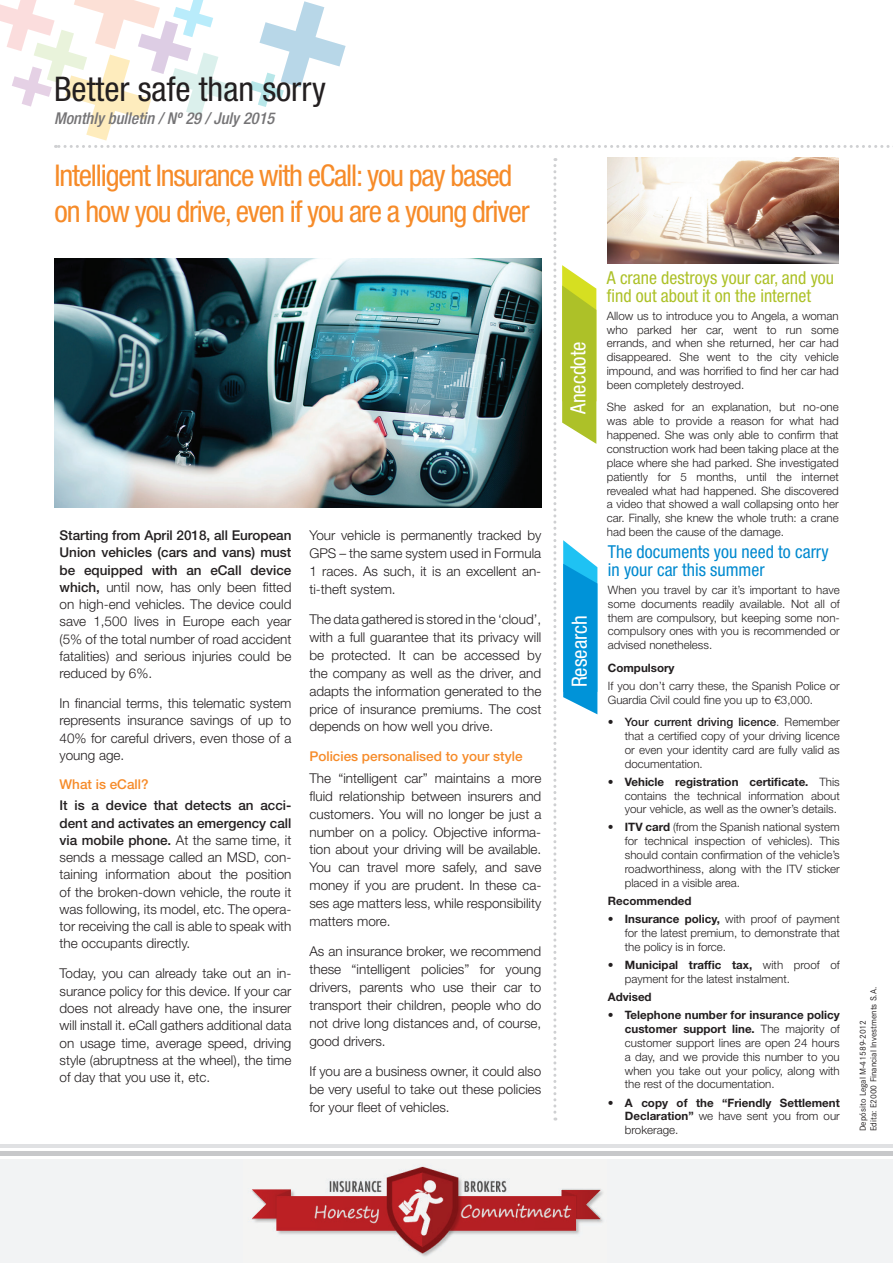
<style>
.page{position:relative;width:893px;height:1263px;background:#fff}
.page>*{position:absolute;margin:0;border:0;box-sizing:border-box;transform-origin:0 0}
.t1{font:condensed 34.05px "Helvetica Neue LT Std";color:#231f20}
.t2{font:condensed 30px/36px "Helvetica Neue LT Std";letter-spacing:-.04em;color:#f68b29}
.t3{font:condensed 21px "Helvetica Neue LT Std";color:#fff}
.t4{font:condensed 17.85px/18px "Helvetica Neue LT Std";color:#adc128}
.t5{font:condensed 17.85px/18px "Helvetica Neue LT Std";color:#0089cf}
.t6{font:italic 500 condensed 16.35px "Helvetica Neue LT Std";color:#757476}
.t7{font:300 13.5px/17.2px "Helvetica Neue LT Std";color:#231f20;text-align:justify}
.t8{font:500 13.5px "Helvetica Neue LT Std";color:#f68b29}
.t9{font:300 11.55px/13.8px "Helvetica Neue LT Std";color:#231f20;text-align:justify}
.t10{font:700 11.55px/14px "Helvetica Neue LT Std";color:#231f20;text-align:justify}
.t11{font:9px/10.8px "Corporate S";color:#231f20}
.s1{font-weight:500}
.s2{font-weight:700}
.s3{font-weight:300}
.s4{font-weight:300;font-size:11.7px}
</style>
<div class="page">
<svg style="left:562px;top:265px;width:34px;height:179px;background:#bccc42"></svg>
<div style="left:0;top:1159px;width:893px;height:104px;background:#f2f3f4"></div>
<div style="left:0;top:1151px;width:893px;height:5px;background:#c7c8ca"></div>
<hr style="left:0;top:1144px;width:893px;height:4px;background:#e0e1e3">
<svg style="left:553px;top:158px;width:3px;height:962px"></svg>
<svg style="left:0;top:0;width:893px;height:148px"></svg>
<svg style="left:563px;top:540px;width:34px;height:174px;background:#24a6e0"></svg>
<img style="left:55px;top:258px;width:486px;height:250px">
<img style="left:608px;top:158px;width:231px;height:106px">
<img style="left:252px;top:1166px;width:351px;height:91px">
<h1 class="t1" style="left:54px;top:69px;width:273px">Better safe than sorry</h1>
<p class="t6" style="left:54px;top:108px;width:222px">Monthly bulletin / Nº 29 / July 2015</p>
<h2 class="t2" style="left:55px;top:157px;width:476px">Intelligent Insurance with eCall: you pay based on how you drive, even if you are a young driver</h2>
<p class="t7" style="left:60px;top:526px;width:233px"><span class="s1">Starting from April 2018, all European Union vehicles (cars and vans) must be equipped with an eCall device which,</span> until now, has only been fitted on high-end vehicles. The device could save 1,500 lives in Europe each year (5% of the total number of road accident fatalities) and serious injuries could be reduced by 6%.</p>
<p class="t7" style="left:60px;top:694px;width:233px">In financial terms, this telematic system represents insurance savings of up to 40% for careful drivers, even those of a young age.</p>
<p class="t8" style="left:60px;top:776px;width:91px">What is eCall?</p>
<p class="t7" style="left:60px;top:797px;width:233px"><span class="s1">It is a device that detects an acci&shy;dent and activates an emergency call via mobile phone.</span> At the same time, it sends a message called an MSD, con&shy;taining information about the position of the broken-down vehicle, the route it was following, its model, etc. The opera&shy;tor receiving the call is able to speak with the occupants directly.</p>
<p class="t7" style="left:60px;top:965px;width:233px">Today, you can already take out an in&shy;surance policy for this device. If your car does not already have one, the insurer will install it. eCall gathers additional data on usage time, average speed, driving style (abruptness at the wheel), the time of day that you use it, etc.</p>
<p class="t7" style="left:309px;top:526px;width:233px;line-height:17.9px">Your vehicle is permanently tracked by GPS – the same system used in Formula 1 races. As such, it is an excellent an&shy;ti-theft system.</p>
<p class="t7" style="left:309px;top:610px;width:233px;line-height:17.9px">The data gathered is stored in the ‘cloud’, with a full guarantee that its privacy will be protected. It can be accessed by the company as well as the driver, and adapts the information generated to the price of insurance premiums. The cost depends on how well you drive.</p>
<p class="t8" style="left:309px;top:748px;width:215px">Policies personalised to your style</p>
<p class="t7" style="left:309px;top:769px;width:233px;line-height:17.9px">The “intelligent car” maintains a more fluid relationship between insurers and customers. You will no longer be just a number on a policy. Objective informa&shy;tion about your driving will be available.<br>You can travel more safely, and save money if you are prudent. In these ca&shy;ses age matters less, while responsibility matters more.</p>
<p class="t7" style="left:309px;top:942px;width:233px;line-height:17.9px">As an insurance broker, we recommend these “intelligent policies” for young drivers, parents who use their car to transport their children, people who do not drive long distances and, of course, good drivers.</p>
<p class="t7" style="left:309px;top:1062px;width:233px;line-height:17.9px">If you are a business owner, it could also be very useful to take out these policies for your fleet of vehicles.</p>
<h3 class="t3" style="left:566px;top:414px;width:74px;rotate:-90deg">Anecdote</h3>
<h3 class="t3" style="left:567px;top:687px;width:74px;rotate:-90deg">Research</h3>
<h3 class="t4" style="left:607px;top:268px;width:229px">A crane destroys your car, and you find out about it on the internet</h3>
<p class="t9" style="left:607px;top:308px;width:233px">Allow us to introduce you to Angela, a woman who parked her car, went to run some errands, and when she returned, her car had disappeared. She went to the city vehicle impound, and was horrified to find her car had been completely destroyed.</p>
<p class="t9" style="left:607px;top:400px;width:233px">She asked for an explanation, but no-one was able to provide a reason for what had happened. She was only able to confirm that construction work had been taking place at the place where she had parked. She investigated patiently for 5 months, until the internet revealed what had happened. She discovered a video that showed a wall collapsing onto her car. Finally, she knew the whole truth: a crane had been the cause of the damage.</p>
<h3 class="t5" style="left:608px;top:542px;width:222px">The documents you need to carry in your car this summer</h3>
<p class="t9" style="left:608px;top:582px;width:233px">When you travel by car it’s important to have some documents readily available. Not all of them are compulsory, but keeping some non&shy;compulsory ones with you is recommended or advised nonetheless.</p>
<p class="t10" style="left:608px;top:660px;width:68px">Compulsory</p>
<p class="t9" style="left:608px;top:678px;width:233px">If you don’t carry these, the Spanish Police or<br>Guardia Civil could fine you up to €3,000.</p>
<p class="t9" style="left:625px;top:715px;width:216px;text-indent:-17px">• <span class="s1">Your current driving licence</span>. Remember that a certified copy of your driving licence or even your identity card are fully valid as documentation.</p>
<p class="t9" style="left:625px;top:774px;width:216px;text-indent:-17px"><span class="s2">• Vehicle registration certificate.</span> This contains the technical information about your vehicle, as well as the owner’s details.</p>
<p class="t9" style="left:625px;top:820px;width:216px;text-indent:-17px"><span class="s2">• ITV card</span> (from the Spanish national system for technical inspection of vehicles). This should contain confirmation of the vehicle’s roadworthiness, along with the ITV sticker placed in a visible area.</p>
<p class="t10" style="left:608px;top:894px;width:85px">Recommended</p>
<p class="t9" style="left:625px;top:912px;width:216px;text-indent:-17px"><span class="s2">• Insurance policy,</span> with proof of payment for the latest premium, to demonstrate that the policy is in force.</p>
<p class="t9" style="left:625px;top:958px;width:216px;text-indent:-17px"><span class="s2">• Municipal traffic tax,</span> with proof of payment for the latest instalment.</p>
<p class="t10" style="left:608px;top:989px;width:45px">Advised</p>
<p class="t9" style="left:625px;top:1008px;width:216px;text-indent:-17px"><span class="s2">• Telephone number for insurance policy customer support line.</span> The majority of customer support lines are open 24 hours a day, and we provide this number to you when you take out your policy, along with the rest of the documentation.</p>
<p class="t10" style="left:625px;top:1095px;width:216px;text-indent:-17px">• A copy of the “Friendly Settlement Declaration” <span class="s3">we have sent you from our brokerage</span><span class="s4">.</span></p>
<p class="t11" style="left:857px;top:1131px;width:146px;rotate:-90deg">Depósito Legal M-41589-2012<br>Edita: E2000 Financial Investments S.A.</p>
</div>
